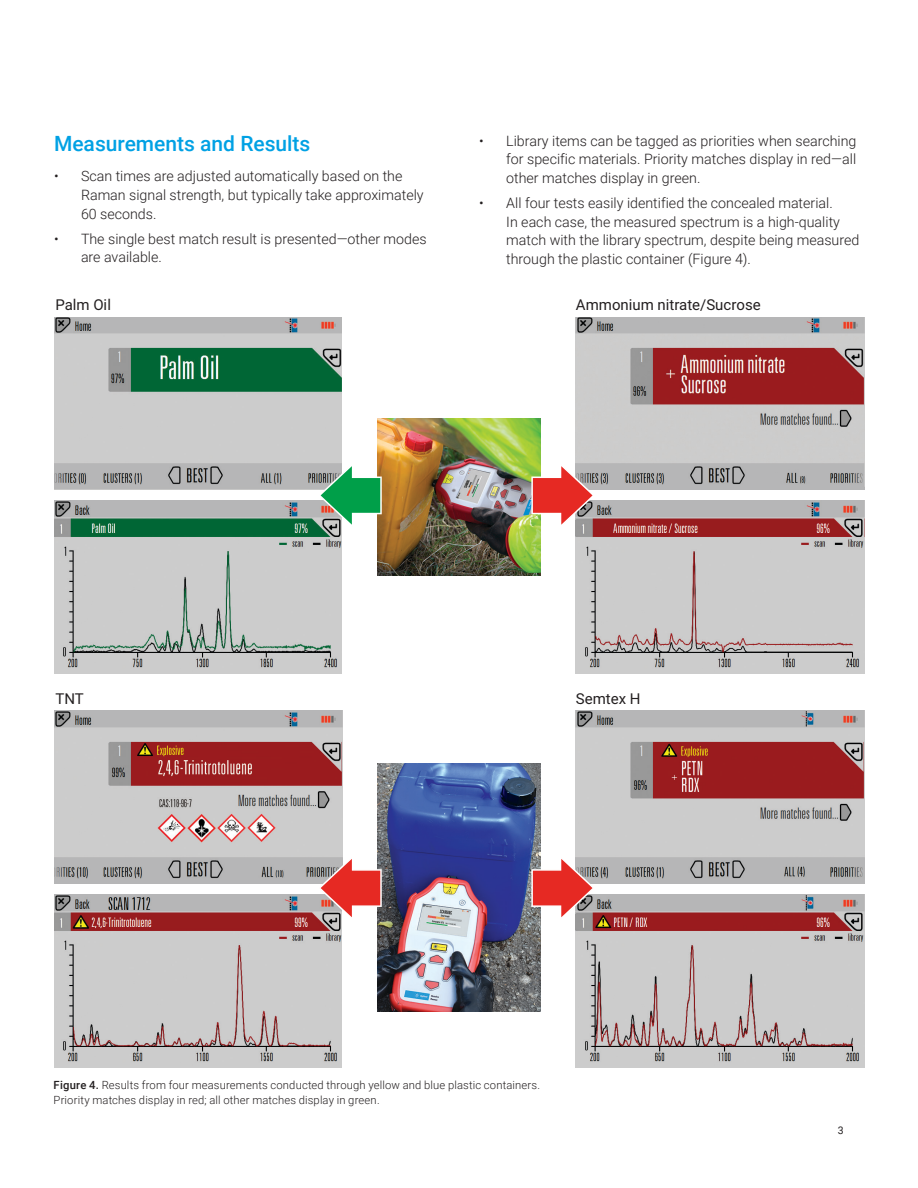
<style>
.page{position:relative;width:918px;height:1188px;background:#fff}
.page>*{position:absolute;margin:0;border:0;box-sizing:border-box;transform-origin:0 0}
.Header_1{font:500 21px "Roboto";color:#00a1e4}
.t1{font:15px "Roboto";color:#231f20}
.t2{font:300 14.25px/18.8px "Roboto";color:#231f20}
.t3{font:300 11.25px/15px "Roboto";letter-spacing:.01em;color:#231f20}
.t4{font:10.5px "Roboto";color:#231f20}
.s1{font-weight:500}
</style>
<div class="page">
<img style="left:378px;top:763px;width:162px;height:248px">
<img style="left:378px;top:419px;width:162px;height:156px">
<img style="left:54px;top:317px;width:288px;height:173px">
<img style="left:54px;top:500px;width:288px;height:173px">
<img style="left:576px;top:895px;width:288px;height:173px">
<img style="left:54px;top:711px;width:288px;height:172px">
<img style="left:54px;top:895px;width:288px;height:173px">
<img style="left:576px;top:711px;width:288px;height:172px">
<img style="left:576px;top:317px;width:288px;height:173px">
<img style="left:576px;top:500px;width:288px;height:173px">
<svg style="left:318px;top:463px;width:64px;height:65px"></svg>
<svg style="left:318px;top:855px;width:64px;height:66px"></svg>
<svg style="left:531px;top:855px;width:64px;height:66px"></svg>
<svg style="left:531px;top:463px;width:64px;height:65px"></svg>
<p class="Header_1" style="left:54px;top:129px;width:258px">Measurements and Results</p>
<p class="t2" style="left:81px;top:166px;width:344px;text-indent:-27px">• Scan times are adjusted automatically based on the<br>Raman signal strength, but typically take approximately<br>60 seconds.</p>
<p class="t2" style="left:81px;top:229px;width:347px;text-indent:-27px">• The single best match result is presented—other modes are available.</p>
<p class="t2" style="left:506px;top:131px;width:352px;text-align:justify;text-indent:-27px">• Library items can be tagged as priorities when searching for specific materials. Priority matches display in red—all other matches display in green.</p>
<p class="t2" style="left:506px;top:193px;width:355px;text-indent:-27px">• All four tests easily identified the concealed material.<br>In each case, the measured spectrum is a high-quality match with the library spectrum, despite being measured through the plastic container (Figure 4).</p>
<p class="t1" style="left:55px;top:294px;width:57px">Palm Oil</p>
<p class="t1" style="left:576px;top:294px;width:186px">Ammonium nitrate/Sucrose</p>
<p class="t1" style="left:55px;top:688px;width:30px">TNT</p>
<p class="t1" style="left:576px;top:688px;width:66px">Semtex H</p>
<p class="t3" style="left:54px;top:1078px;width:488px"><span class="s1">Figure 4.</span> Results from four measurements conducted through yellow and blue plastic containers.<br>Priority matches display in red; all other matches display in green.</p>
<p class="t4" style="left:838px;top:1123px;width:7px">3</p>
</div>
